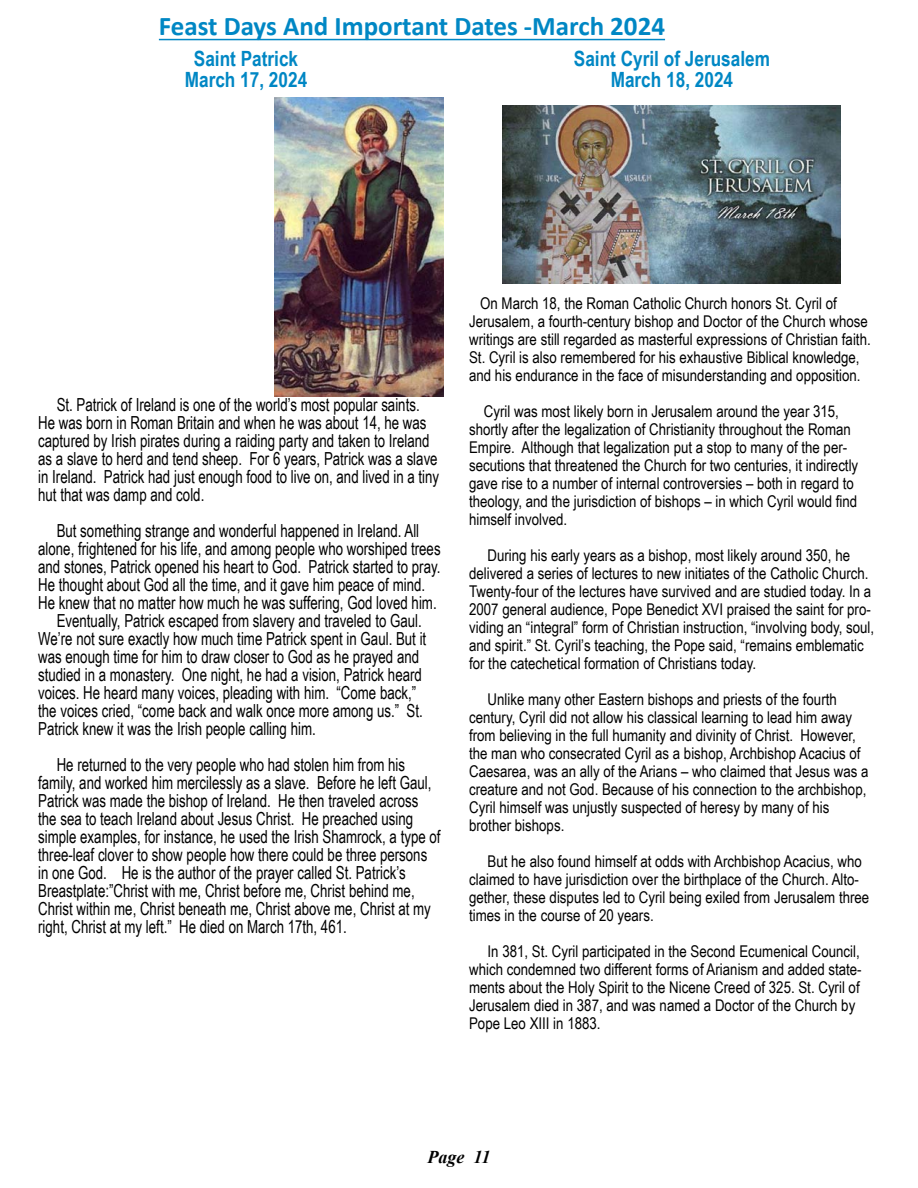
<style>
.page{position:relative;width:918px;height:1188px;background:#fff}
.page>*{position:absolute;margin:0;border:0;box-sizing:border-box;transform-origin:0 0}
.t1{font:700 27px "Calibri";color:#0087c4}
.t2{font:700 21px/21px "Arial Narrow";color:#0087c4;text-align:center}
.t3{font:18px/18px "Arial Narrow";color:#000;scale:.9 1}
.t4{font:italic 700 18px "Times New Roman";color:#000}
.t5{font:16.2px/18px "Arial Narrow";color:#000}
</style>
<div class="page">
<hr style="left:159px;top:39px;width:506px;height:1px;background:#0087c4">
<img style="left:502px;top:105px;width:339px;height:178px">
<img style="left:275px;top:97px;width:169px;height:300px">
<h1 class="t1" style="left:159px;top:7px;width:508px">Feast Days And Important Dates -March 2024</h1>
<p class="t2" style="left:185px;top:47px;width:124px">Saint Patrick<br>March 17, 2024</p>
<p class="t2" style="left:574px;top:47px;width:198px">Saint Cyril of Jerusalem<br>March 18, 2024</p>
<p class="t3" style="left:38px;top:395px;width:447px;text-indent:18px">St. Patrick of Ireland is one of the world’s most popular saints.<br>He was born in Roman Britain and when he was about 14, he was captured by Irish pirates during a raiding party and taken to Ireland as a slave to herd and tend sheep. For 6 years, Patrick was a slave in Ireland. Patrick had just enough food to live on, and lived in a tiny hut that was damp and cold.</p>
<p class="t3" style="left:57px;top:521px;width:404px">But something strange and wonderful happened in Ireland. All</p>
<p class="t3" style="left:38px;top:539px;width:449px">alone, frightened for his life, and among people who worshiped trees</p>
<p class="t3" style="left:38px;top:557px;width:448px">and stones, Patrick opened his heart to God. Patrick started to pray.</p>
<p class="t3" style="left:38px;top:575px;width:431px">He thought about God all the time, and it gave him peace of mind.</p>
<p class="t3" style="left:38px;top:593px;width:444px">He knew that no matter how much he was suffering, God loved him.</p>
<p class="t3" style="left:57px;top:611px;width:407px">Eventually, Patrick escaped from slavery and traveled to Gaul.</p>
<p class="t3" style="left:38px;top:629px;width:433px">We’re not sure exactly how much time Patrick spent in Gaul. But it</p>
<p class="t3" style="left:38px;top:647px;width:425px">was enough time for him to draw closer to God as he prayed and</p>
<p class="t3" style="left:38px;top:665px;width:428px">studied in a monastery. One night, he had a vision, Patrick heard</p>
<p class="t3" style="left:38px;top:683px;width:422px">voices. He heard many voices, pleading with him. “Come back,”</p>
<p class="t3" style="left:38px;top:701px;width:429px">the voices cried, “come back and walk once more among us.” St.</p>
<p class="t3" style="left:38px;top:719px;width:310px">Patrick knew it was the Irish people calling him.</p>
<p class="t3" style="left:38px;top:755px;width:449px;text-indent:18px">He returned to the very people who had stolen him from his family, and worked him mercilessly as a slave. Before he left Gaul, Patrick was made the bishop of Ireland. He then traveled across the sea to teach Ireland about Jesus Christ. He preached using simple examples, for instance, he used the Irish Shamrock, a type of three-leaf clover to show people how there could be three persons in one God. He is the author of the prayer called St. Patrick’s Breastplate:”Christ with me, Christ before me, Christ behind me, Christ within me, Christ beneath me, Christ above me, Christ at my right, Christ at my left.” He died on March 17th, 461.</p>
<p class="t5" style="left:469px;top:293px;width:403px;text-indent:11px">On March 18, the Roman Catholic Church honors St. Cyril of Jerusalem, a fourth-century bishop and Doctor of the Church whose writings are still regarded as masterful expressions of Christian faith.<br>St. Cyril is also remembered for his exhaustive Biblical knowledge, and his endurance in the face of misunderstanding and opposition.</p>
<p class="t5" style="left:469px;top:401px;width:391px;text-indent:15px">Cyril was most likely born in Jerusalem around the year 315, shortly after the legalization of Christianity throughout the Roman Empire. Although that legalization put a stop to many of the per&shy;secutions that threatened the Church for two centuries, it indirectly gave rise to a number of internal controversies – both in regard to theology, and the jurisdiction of bishops – in which Cyril would find himself involved.</p>
<p class="t5" style="left:469px;top:545px;width:407px;text-indent:18px">During his early years as a bishop, most likely around 350, he delivered a series of lectures to new initiates of the Catholic Church.<br>Twenty-four of the lectures have survived and are studied today. In a 2007 general audience, Pope Benedict XVI praised the saint for pro&shy;viding an “integral” form of Christian instruction, “involving body, soul, and spirit.” St. Cyril’s teaching, the Pope said, “remains emblematic for the catechetical formation of Christians today.</p>
<p class="t5" style="left:469px;top:689px;width:401px;text-indent:18px">Unlike many other Eastern bishops and priests of the fourth century, Cyril did not allow his classical learning to lead him away from believing in the full humanity and divinity of Christ. However, the man who consecrated Cyril as a bishop, Archbishop Acacius of Caesarea, was an ally of the Arians – who claimed that Jesus was a creature and not God. Because of his connection to the archbishop, Cyril himself was unjustly suspected of heresy by many of his brother bishops.</p>
<p class="t5" style="left:469px;top:851px;width:402px;text-indent:18px">But he also found himself at odds with Archbishop Acacius, who claimed to have jurisdiction over the birthplace of the Church. Alto&shy;gether, these disputes led to Cyril being exiled from Jerusalem three times in the course of 20 years.</p>
<p class="t5" style="left:469px;top:941px;width:394px;text-indent:18px">In 381, St. Cyril participated in the Second Ecumenical Council, which condemned two different forms of Arianism and added state&shy;ments about the Holy Spirit to the Nicene Creed of 325. St. Cyril of Jerusalem died in 387, and was named a Doctor of the Church by Pope Leo XIII in 1883.</p>
<p class="t4" style="left:427px;top:1145px;width:64px">Page 11</p>
</div>
